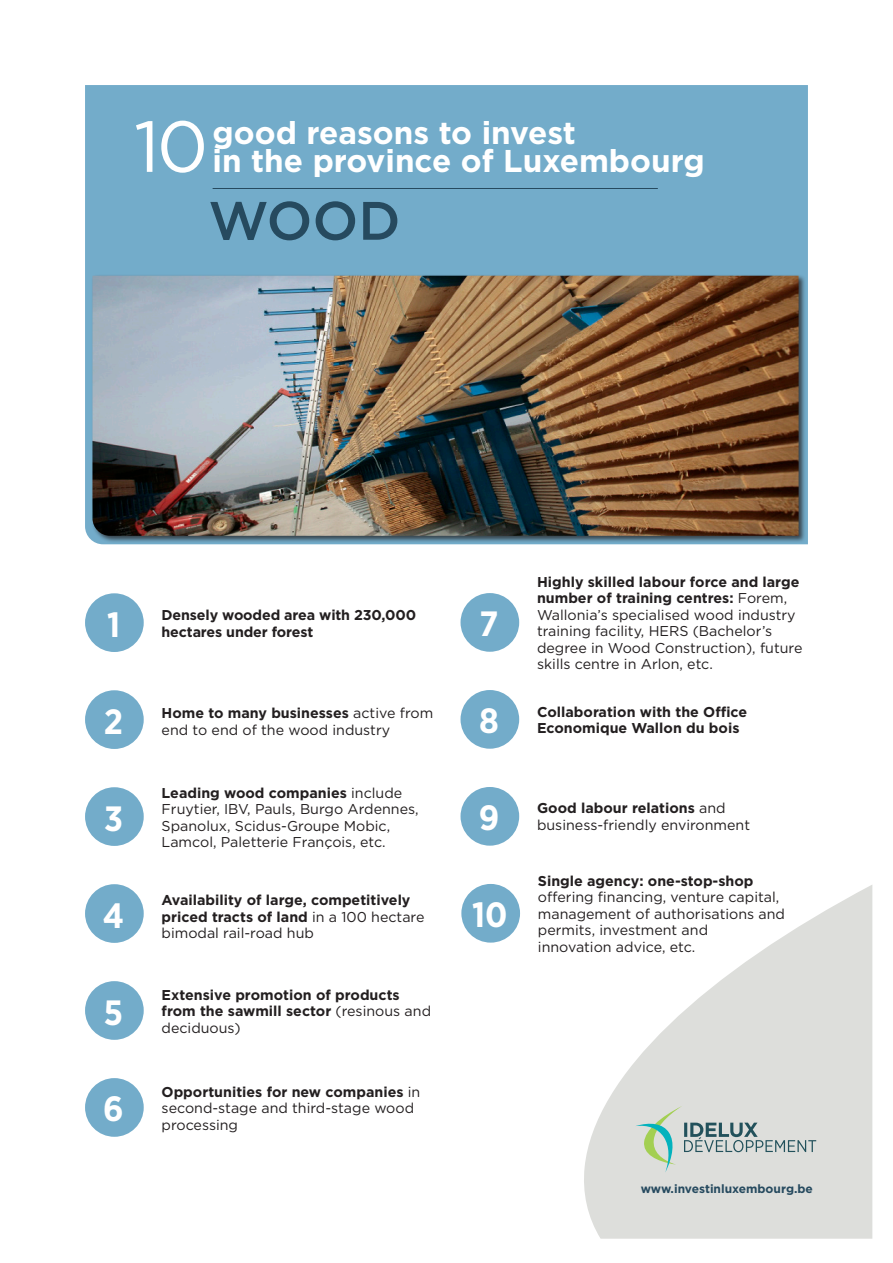
<style>
.page{position:relative;width:893px;height:1263px;background:#fff}
.page>*{position:absolute;margin:0;border:0;box-sizing:border-box;transform-origin:0 0}
.TITRE01{font:72px "Gotham";color:#fff}
.TITRE01-2{font:500 54px "Gotham";color:#264a5f}
.TITRE01-3{font:700 35.1px "Gotham Narrow";color:#fff}
.TITRE01-4{font:700 31.5px/28.5px "Gotham";color:#fff}
.TEXTE{font:14.25px/16.5px "Gotham";color:#231f20}
.TEXTE-2{font:700 14.25px/16.5px "Gotham";color:#231f20}
.t1{font:700 12px "Gotham";color:#264a5f}
.s1{font-weight:700}
.s2{font-weight:400}
</style>
<div class="page">
<svg style="left:584px;top:885px;width:288px;height:354px;fill:#dddedb"></svg>
<svg style="left:635px;top:1106px;width:181px;height:66px;background:#c7d0cb"></svg>
<div style="left:85px;top:85px;width:723px;height:459px;background:#73acca"></div>
<div style="left:85px;top:593px;width:59px;height:59px;background:#73acca;border-radius:50%"></div>
<div style="left:85px;top:690px;width:59px;height:59px;background:#73acca;border-radius:50%"></div>
<div style="left:85px;top:787px;width:59px;height:59px;background:#73acca;border-radius:50%"></div>
<div style="left:85px;top:884px;width:59px;height:59px;background:#73acca;border-radius:50%"></div>
<div style="left:85px;top:981px;width:59px;height:59px;background:#73acca;border-radius:50%"></div>
<div style="left:85px;top:1078px;width:59px;height:59px;background:#73acca;border-radius:50%"></div>
<div style="left:460px;top:593px;width:59px;height:59px;background:#73acca;border-radius:50%"></div>
<div style="left:460px;top:690px;width:59px;height:59px;background:#73acca;border-radius:50%"></div>
<div style="left:460px;top:787px;width:59px;height:59px;background:#73acca;border-radius:50%"></div>
<div style="left:461px;top:884px;width:59px;height:59px;background:#73acca;border-radius:50%"></div>
<hr style="left:213px;top:188px;width:445px;height:1px;background:#264a5f">
<div style="left:91px;top:274px;width:715px;height:269px;background:#231f20;opacity:.75"></div>
<img style="left:92px;top:276px;width:707px;height:260px">
<p class="TITRE01" style="left:134px;top:100px;width:76px">10</p>
<p class="TITRE01-4" style="left:213px;top:118px;width:494px">good reasons to invest<br>in the province of Luxembourg</p>
<p class="TITRE01-2" style="left:208px;top:185px;width:194px">WOOD</p>
<p class="TITRE01-3" style="left:107px;top:602px;width:15px">1</p>
<p class="TITRE01-3" style="left:104px;top:699px;width:21px">2</p>
<p class="TITRE01-3" style="left:104px;top:796px;width:20px">3</p>
<p class="TITRE01-3" style="left:103px;top:893px;width:23px">4</p>
<p class="TITRE01-3" style="left:104px;top:990px;width:21px">5</p>
<p class="TITRE01-3" style="left:103px;top:1086px;width:22px">6</p>
<p class="TEXTE-2" style="left:162px;top:607px;width:256px">Densely wooded area with 230,000 hectares under forest</p>
<p class="TEXTE" style="left:162px;top:705px;width:273px"><span class="s1">Home to many businesses</span> active from end to end of the wood industry</p>
<p class="TEXTE" style="left:162px;top:784px;width:259px"><span class="s1">Leading wood companies</span> include Fruytier, IBV, Pauls, Burgo Ardennes, Spanolux, Scidus-Groupe Mobic, Lamcol, Paletterie François, etc.</p>
<p class="TEXTE-2" style="left:162px;top:892px;width:264px">Availability of large, competitively priced tracts of land <span class="s2">in a 100 hectare bimodal rail-road hub</span></p>
<p class="TEXTE-2" style="left:162px;top:986px;width:271px">Extensive promotion of products from the sawmill sector <span class="s2">(resinous and deciduous)</span></p>
<p class="TEXTE" style="left:162px;top:1083px;width:260px"><span class="s1">Opportunities for new companies</span> in second-stage and third-stage wood processing</p>
<p class="TITRE01-3" style="left:480px;top:601px;width:20px">7</p>
<p class="TITRE01-3" style="left:479px;top:698px;width:21px">8</p>
<p class="TITRE01-3" style="left:479px;top:795px;width:22px">9</p>
<p class="TITRE01-3" style="left:472px;top:892px;width:37px">10</p>
<p class="TEXTE" style="left:537px;top:573px;width:267px"><span class="s1">Highly skilled labour force and large number of training centres:</span> Forem, Wallonia’s specialised wood industry training facility, HERS (Bachelor’s degree in Wood Construction), future skills centre in Arlon, etc.</p>
<p class="TEXTE-2" style="left:537px;top:703px;width:212px">Collaboration with the Office<br>Economique Wallon du bois</p>
<p class="TEXTE" style="left:537px;top:800px;width:215px"><span class="s1">Good labour relations</span> and business-friendly environment</p>
<p class="TEXTE" style="left:538px;top:872px;width:249px"><span class="s1">Single agency: one-stop-shop </span>offering financing, venture capital, management of authorisations and permits, investment and innovation advice, etc.</p>
<p class="t1" style="left:641px;top:1180px;width:174px">www.investinluxembourg.be</p>
</div>
